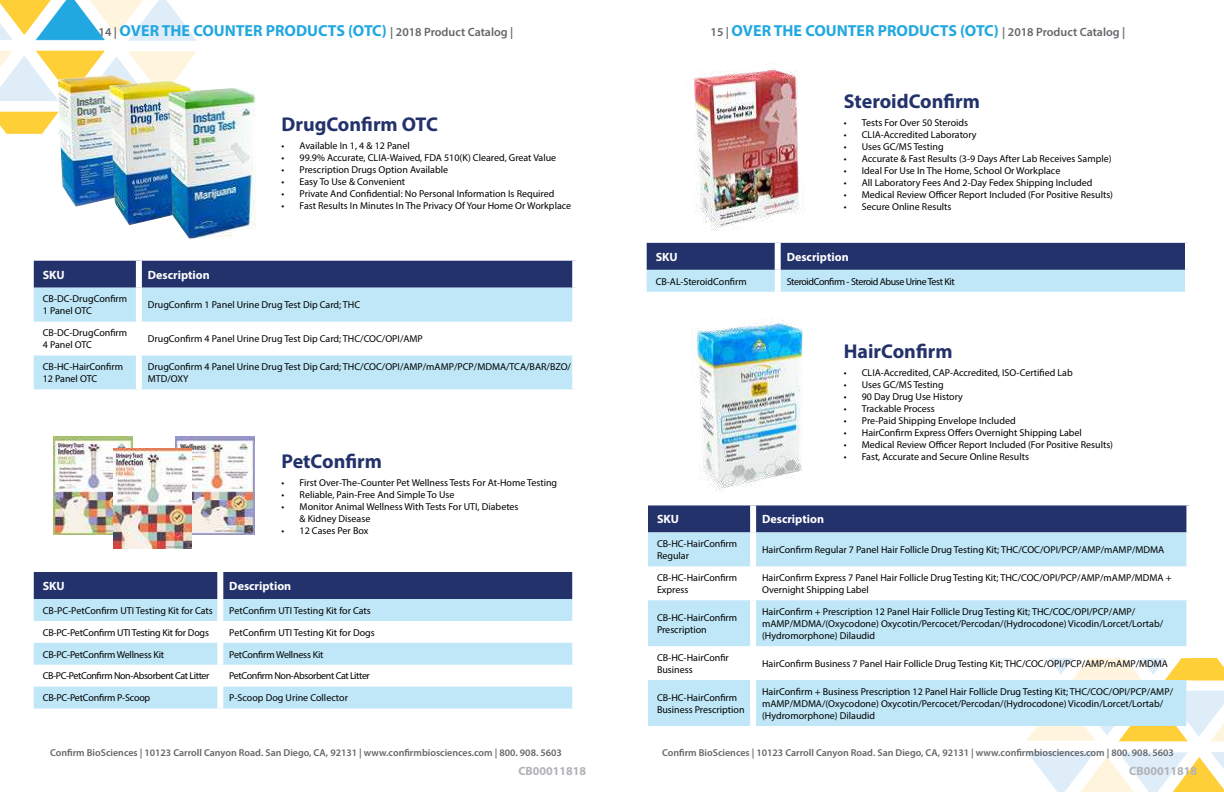
<style>
.page{position:relative;width:1224px;height:792px;background:#fff}
.page>*{position:absolute;margin:0;border:0;box-sizing:border-box;transform-origin:0 0}
.t1{font:700 20px "Myriad Pro";color:#23326a}
.t2{font:700 16px "Myriad Pro";color:#22a8e0}
.t3{font:700 12px "Myriad Pro";color:#fff}
.t4{font:700 12px "Myriad Pro";color:#b1b3b6}
.t5{font:10px/12px "Myriad Pro";color:#000}
.t6{font:600 10px "Myriad Pro";color:#63666a}
.t7{font:10px "Myriad Pro";letter-spacing:-.04em;color:#000}
.t8{font:10px "Myriad Pro";letter-spacing:-.02em;color:#000}
.s1{font-weight:600;font-size:12px;color:#63666a}
</style>
<div class="page">
<svg style="left:1027px;top:751px;width:197px;height:41px"></svg>
<svg style="left:0;top:112px;width:58px;height:22px"></svg>
<svg style="left:0;top:51px;width:197px;height:50px"></svg>
<svg style="left:0;top:0;width:197px;height:41px"></svg>
<img style="left:58px;top:75px;width:74px;height:132px">
<svg style="left:647px;top:243px;width:538px;height:49px;background:#6a84aa"></svg>
<div style="left:775px;top:243px;width:6px;height:27px;background:#fff"></div>
<div style="left:775px;top:270px;width:6px;height:22px;background:#fff"></div>
<img style="left:694px;top:68px;width:111px;height:163px">
<img style="left:691px;top:319px;width:112px;height:173px">
<img style="left:110px;top:81px;width:81px;height:144px">
<div style="left:648px;top:505px;width:538px;height:27px;background:#23326a"></div>
<svg style="left:648px;top:532px;width:538px;height:194px;fill:#bfe7f7"></svg>
<div style="left:750px;top:505px;width:6px;height:27px;background:#fff"></div>
<div style="left:750px;top:532px;width:6px;height:34px;background:#fff"></div>
<div style="left:750px;top:566px;width:6px;height:34px;background:#fff"></div>
<div style="left:750px;top:600px;width:6px;height:46px;background:#fff"></div>
<div style="left:750px;top:646px;width:6px;height:34px;background:#fff"></div>
<div style="left:750px;top:680px;width:6px;height:46px;background:#fff"></div>
<svg style="left:1048px;top:658px;width:176px;height:22px"></svg>
<svg style="left:1027px;top:690px;width:197px;height:51px;background:#d6e9e5"></svg>
<img style="left:169px;top:87px;width:87px;height:152px">
<div style="left:34px;top:261px;width:538px;height:27px;background:#23326a"></div>
<svg style="left:34px;top:288px;width:538px;height:101px;fill:#bfe7f7"></svg>
<div style="left:136px;top:261px;width:6px;height:27px;background:#fff"></div>
<div style="left:136px;top:288px;width:6px;height:34px;background:#fff"></div>
<div style="left:136px;top:322px;width:6px;height:34px;background:#fff"></div>
<div style="left:136px;top:356px;width:6px;height:33px;background:#fff"></div>
<div style="left:34px;top:572px;width:538px;height:27px;background:#23326a"></div>
<svg style="left:34px;top:599px;width:538px;height:110px;fill:#bfe7f7"></svg>
<div style="left:217px;top:572px;width:6px;height:27px;background:#fff"></div>
<div style="left:217px;top:599px;width:6px;height:22px;background:#fff"></div>
<div style="left:217px;top:621px;width:6px;height:22px;background:#fff"></div>
<div style="left:217px;top:643px;width:6px;height:22px;background:#fff"></div>
<div style="left:217px;top:665px;width:6px;height:22px;background:#fff"></div>
<div style="left:217px;top:687px;width:6px;height:22px;background:#fff"></div>
<img style="left:175px;top:436px;width:79px;height:98px">
<img style="left:54px;top:436px;width:78px;height:98px">
<img style="left:113px;top:449px;width:79px;height:99px">
<h2 class="t2" style="left:99px;top:24px;width:416px"><span class="s1">14 |</span> OVER THE COUNTER PRODUCTS (OTC) <span class="s1">| 2018 Product Catalog |</span></h2>
<h2 class="t2" style="left:711px;top:24px;width:416px"><span class="s1">15 |</span> OVER THE COUNTER PRODUCTS (OTC) <span class="s1">| 2018 Product Catalog |</span></h2>
<h1 class="t1" style="left:282px;top:116px;width:158px">DrugConfirm OTC</h1>
<p class="t5" style="left:282px;top:141px;width:130px">• Available In 1, 4 &amp; 12 Panel</p>
<p class="t5" style="left:282px;top:153px;width:276px">• 99.9% Accurate, CLIA-Waived, FDA 510(K) Cleared, Great Value</p>
<p class="t5" style="left:282px;top:165px;width:168px">• Prescription Drugs Option Available</p>
<p class="t5" style="left:282px;top:177px;width:125px">• Easy To Use &amp; Convenient</p>
<p class="t5" style="left:282px;top:189px;width:274px">• Private And Confidential: No Personal Information Is Required</p>
<p class="t5" style="left:282px;top:201px;width:291px">• Fast Results In Minutes In The Privacy Of Your Home Or Workplace</p>
<p class="t3" style="left:43px;top:270px;width:24px">SKU</p>
<p class="t3" style="left:148px;top:270px;width:63px">Description</p>
<p class="t5" style="left:43px;top:294px;width:86px">CB-DC-DrugConfirm<br>1 Panel OTC</p>
<p class="t5" style="left:148px;top:300px;width:214px">DrugConfirm 1 Panel Urine Drug Test Dip Card; THC</p>
<p class="t5" style="left:43px;top:328px;width:86px">CB-DC-DrugConfirm<br>4 Panel OTC</p>
<p class="t5" style="left:148px;top:334px;width:276px">DrugConfirm 4 Panel Urine Drug Test Dip Card; THC/COC/OPI/AMP</p>
<p class="t5" style="left:43px;top:362px;width:82px">CB-HC-HairConfirm<br>12 Panel OTC</p>
<p class="t5" style="left:148px;top:362px;width:425px">DrugConfirm 4 Panel Urine Drug Test Dip Card; THC/COC/OPI/AMP/mAMP/PCP/MDMA/TCA/BAR/BZO/<br>MTD/OXY</p>
<h1 class="t1" style="left:282px;top:453px;width:102px">PetConfirm</h1>
<p class="t5" style="left:282px;top:478px;width:277px">• First Over-The-Counter Pet Wellness Tests For At-Home Testing</p>
<p class="t5" style="left:282px;top:490px;width:174px">• Reliable, Pain-Free And Simple To Use</p>
<p class="t5" style="left:300px;top:502px;width:220px;text-indent:-18px">• Monitor Animal Wellness With Tests For UTI, Diabetes &amp; Kidney Disease</p>
<p class="t5" style="left:282px;top:526px;width:88px">• 12 Cases Per Box</p>
<p class="t3" style="left:43px;top:581px;width:24px">SKU</p>
<p class="t3" style="left:229px;top:581px;width:63px">Description</p>
<p class="t5" style="left:43px;top:605px;width:172px">CB-PC-PetConfirm UTI Testing Kit for Cats</p>
<p class="t5" style="left:229px;top:605px;width:143px">PetConfirm UTI Testing Kit for Cats</p>
<p class="t8" style="left:43px;top:628px;width:168px">CB-PC-PetConfirm UTI Testing Kit for Dogs</p>
<p class="t5" style="left:229px;top:627px;width:147px">PetConfirm UTI Testing Kit for Dogs</p>
<p class="t8" style="left:43px;top:650px;width:123px">CB-PC-PetConfirm Wellness Kit</p>
<p class="t8" style="left:229px;top:650px;width:96px">PetConfirm Wellness Kit</p>
<p class="t7" style="left:43px;top:672px;width:168px">CB-PC-PetConfirm Non-Absorbent Cat Litter</p>
<p class="t7" style="left:229px;top:672px;width:142px">PetConfirm Non-Absorbent Cat Litter</p>
<p class="t8" style="left:43px;top:694px;width:109px">CB-PC-PetConfirm P-Scoop</p>
<p class="t5" style="left:229px;top:693px;width:120px">P-Scoop Dog Urine Collector</p>
<h1 class="t1" style="left:844px;top:93px;width:138px">SteroidConfirm</h1>
<p class="t5" style="left:844px;top:117px;width:126px">• Tests For Over 50 Steroids</p>
<p class="t5" style="left:844px;top:129px;width:134px">• CLIA-Accredited Laboratory</p>
<p class="t5" style="left:844px;top:141px;width:101px">• Uses GC/MS Testing</p>
<p class="t5" style="left:844px;top:153px;width:269px">• Accurate &amp; Fast Results (3-9 Days After Lab Receives Sample)</p>
<p class="t5" style="left:844px;top:165px;width:218px">• Ideal For Use In The Home, School Or Workplace</p>
<p class="t5" style="left:844px;top:177px;width:250px">• All Laboratory Fees And 2-Day Fedex Shipping Included</p>
<p class="t5" style="left:844px;top:189px;width:271px">• Medical Review Officer Report Included (For Positive Results)</p>
<p class="t5" style="left:844px;top:201px;width:109px">• Secure Online Results</p>
<p class="t3" style="left:656px;top:252px;width:24px">SKU</p>
<p class="t3" style="left:787px;top:252px;width:63px">Description</p>
<p class="t5" style="left:656px;top:276px;width:93px">CB-AL-SteroidConfirm</p>
<p class="t7" style="left:787px;top:277px;width:170px">SteroidConfirm - Steroid Abuse Urine Test Kit</p>
<h1 class="t1" style="left:844px;top:343px;width:110px">HairConfirm</h1>
<p class="t5" style="left:844px;top:368px;width:230px">• CLIA-Accredited, CAP-Accredited, ISO-Certified Lab</p>
<p class="t5" style="left:844px;top:380px;width:101px">• Uses GC/MS Testing</p>
<p class="t5" style="left:844px;top:392px;width:121px">• 90 Day Drug Use History</p>
<p class="t5" style="left:844px;top:404px;width:93px">• Trackable Process</p>
<p class="t5" style="left:844px;top:416px;width:173px">• Pre-Paid Shipping Envelope Included</p>
<p class="t5" style="left:844px;top:428px;width:240px">• HairConfirm Express Offers Overnight Shipping Label</p>
<p class="t5" style="left:844px;top:440px;width:271px">• Medical Review Officer Report Included (For Positive Results)</p>
<p class="t5" style="left:844px;top:452px;width:187px">• Fast, Accurate and Secure Online Results</p>
<p class="t3" style="left:657px;top:514px;width:24px">SKU</p>
<p class="t3" style="left:762px;top:514px;width:63px">Description</p>
<p class="t5" style="left:657px;top:539px;width:82px">CB-HC-HairConfirm<br>Regular</p>
<p class="t5" style="left:762px;top:545px;width:404px">HairConfirm Regular 7 Panel Hair Follicle Drug Testing Kit; THC/COC/OPI/PCP/AMP/mAMP/MDMA</p>
<p class="t5" style="left:657px;top:573px;width:82px">CB-HC-HairConfirm<br>Express</p>
<p class="t5" style="left:762px;top:573px;width:411px">HairConfirm Express 7 Panel Hair Follicle Drug Testing Kit; THC/COC/OPI/PCP/AMP/mAMP/MDMA +<br>Overnight Shipping Label</p>
<p class="t5" style="left:657px;top:612px;width:82px">CB-HC-HairConfirm<br>Prescription</p>
<p class="t5" style="left:762px;top:606px;width:403px">HairConfirm + Prescription 12 Panel Hair Follicle Drug Testing Kit; THC/COC/OPI/PCP/AMP/ mAMP/MDMA/(Oxycodone) Oxycotin/Percocet/Percodan/(Hydrocodone) Vicodin/Lorcet/Lortab/ (Hydromorphone) Dilaudid</p>
<p class="t5" style="left:657px;top:652px;width:73px">CB-HC-HairConfir<br>Business</p>
<p class="t5" style="left:762px;top:658px;width:407px">HairConfirm Business 7 Panel Hair Follicle Drug Testing Kit; THC/COC/OPI/PCP/AMP/mAMP/MDMA</p>
<p class="t5" style="left:657px;top:692px;width:89px">CB-HC-HairConfirm<br>Business Prescription</p>
<p class="t5" style="left:762px;top:686px;width:412px">HairConfirm + Business Prescription 12 Panel Hair Follicle Drug Testing Kit; THC/COC/OPI/PCP/AMP/ mAMP/MDMA/(Oxycodone) Oxycotin/Percocet/Percodan/(Hydrocodone) Vicodin/Lorcet/Lortab/ (Hydromorphone) Dilaudid</p>
<p class="t6" style="left:50px;top:748px;width:513px">Confirm BioSciences | 10123 Carroll Canyon Road. San Diego, CA, 92131 | www.confirmbiosciences.com | 800. 908. 5603</p>
<p class="t6" style="left:662px;top:748px;width:513px">Confirm BioSciences | 10123 Carroll Canyon Road. San Diego, CA, 92131 | www.confirmbiosciences.com | 800. 908. 5603</p>
<p class="t4" style="left:518px;top:766px;width:69px">CB00011818</p>
<p class="t4" style="left:1129px;top:766px;width:69px">CB00011818</p>
</div>
